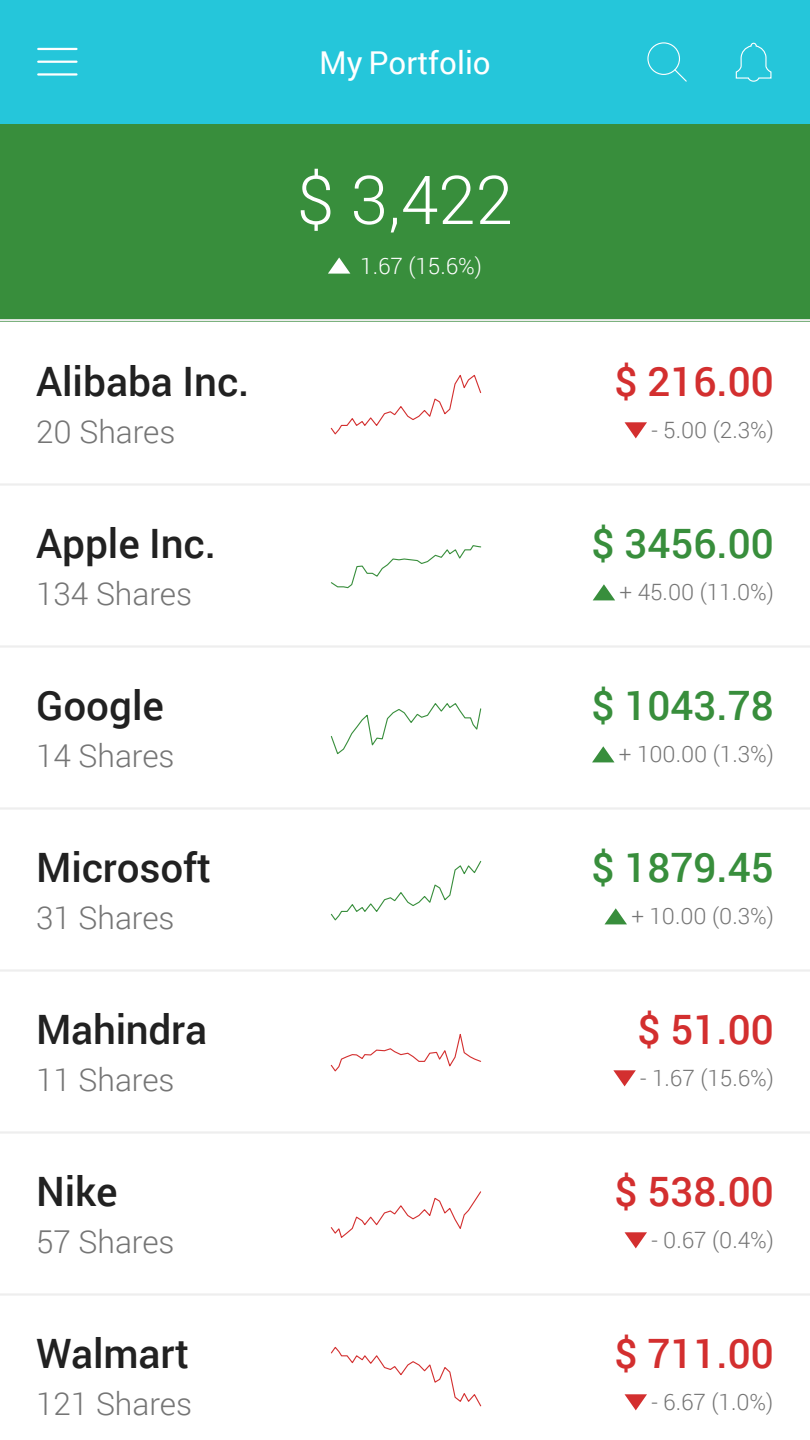
<style>
.page{position:relative;width:810px;height:1440px;background:#fff}
.page>*{position:absolute;margin:0;border:0;box-sizing:border-box;transform-origin:0 0}
.t1{font:300 67.5px "Roboto";color:#fff}
.t2{font:500 40.5px "Roboto";color:#212121}
.t3{font:500 40.5px "Roboto";color:#d32f2f}
.t4{font:500 40.5px "Roboto";color:#388e3c}
.t5{font:300 31.5px "Roboto";color:#757575}
.t6{font:31.5px "Roboto";color:#fff}
.t7{font:300 22.5px "Roboto";color:#757575}
.t8{font:300 22.5px "Roboto";color:#fff}
</style>
<div class="page">
<div style="left:0;top:72px;width:810px;height:249px;background:#388e3c"></div>
<div style="left:0;top:0;width:810px;height:124px;background:#25c6da"></div>
<hr style="left:38px;top:61px;width:38px;height:2px;background:#fff">
<hr style="left:38px;top:48px;width:38px;height:2px;background:#fff">
<hr style="left:38px;top:73px;width:38px;height:3px;background:#fff">
<hr style="left:0;top:483px;width:810px;height:3px;background:#eee">
<hr style="left:0;top:645px;width:810px;height:3px;background:#eee">
<hr style="left:0;top:807px;width:810px;height:3px;background:#eee">
<hr style="left:0;top:969px;width:810px;height:3px;background:#eee">
<svg style="left:625px;top:1232px;width:22px;height:16px"></svg>
<svg style="left:330px;top:1191px;width:151px;height:47px"></svg>
<svg style="left:592px;top:746px;width:22px;height:16px"></svg>
<svg style="left:330px;top:703px;width:152px;height:52px"></svg>
<hr style="left:0;top:1131px;width:810px;height:3px;background:#eee">
<hr style="left:0;top:1293px;width:810px;height:3px;background:#eee">
<svg style="left:605px;top:908px;width:22px;height:16px"></svg>
<svg style="left:330px;top:860px;width:152px;height:61px"></svg>
<svg style="left:613px;top:1070px;width:23px;height:16px"></svg>
<svg style="left:330px;top:1034px;width:152px;height:38px"></svg>
<svg style="left:331px;top:1346px;width:151px;height:61px"></svg>
<svg style="left:625px;top:1394px;width:22px;height:16px"></svg>
<svg style="left:625px;top:422px;width:22px;height:16px"></svg>
<svg style="left:330px;top:374px;width:152px;height:61px"></svg>
<svg style="left:593px;top:584px;width:22px;height:16px"></svg>
<svg style="left:330px;top:545px;width:152px;height:44px"></svg>
<div style="left:647px;top:42px;width:33px;height:33px;border:1px solid #fff;border-radius:50%"></div>
<svg style="left:673px;top:68px;width:14px;height:14px"></svg>
<svg style="left:735px;top:42px;width:37px;height:40px"></svg>
<hr style="left:0;top:319px;width:810px;height:2px;background:#eee">
<svg style="left:328px;top:257px;width:22px;height:17px"></svg>
<h3 class="t6" style="left:319px;top:40px;width:173px">My Portfolio</h3>
<h1 class="t1" style="left:297px;top:153px;width:218px">$ 3,422</h1>
<p class="t8" style="left:360px;top:250px;width:123px">1.67 (15.6%)</p>
<h2 class="t2" style="left:36px;top:354px;width:215px">Alibaba Inc.</h2>
<h2 class="t3" style="left:615px;top:354px;width:161px">$ 216.00</h2>
<p class="t7" style="left:651px;top:415px;width:124px">- 5.00 (2.3%)</p>
<h3 class="t5" style="left:36px;top:410px;width:141px">20 Shares</h3>
<h2 class="t2" style="left:36px;top:516px;width:182px">Apple Inc.</h2>
<h2 class="t4" style="left:591px;top:516px;width:184px">$ 3456.00</h2>
<p class="t7" style="left:620px;top:577px;width:156px">+ 45.00 (11.0%)</p>
<h3 class="t5" style="left:36px;top:572px;width:158px">134 Shares</h3>
<h2 class="t2" style="left:36px;top:678px;width:130px">Google</h2>
<h2 class="t4" style="left:591px;top:678px;width:184px">$ 1043.78</h2>
<p class="t7" style="left:619px;top:739px;width:157px">+ 100.00 (1.3%)</p>
<h3 class="t5" style="left:36px;top:734px;width:140px">14 Shares</h3>
<h2 class="t2" style="left:36px;top:840px;width:177px">Microsoft</h2>
<h2 class="t4" style="left:591px;top:840px;width:184px">$ 1879.45</h2>
<p class="t7" style="left:631px;top:901px;width:144px">+ 10.00 (0.3%)</p>
<h3 class="t5" style="left:36px;top:896px;width:140px">31 Shares</h3>
<h2 class="t2" style="left:36px;top:1002px;width:173px">Mahindra</h2>
<h2 class="t3" style="left:638px;top:1002px;width:138px">$ 51.00</h2>
<p class="t7" style="left:640px;top:1063px;width:135px">- 1.67 (15.6%)</p>
<h3 class="t5" style="left:36px;top:1058px;width:140px">11 Shares</h3>
<h2 class="t2" style="left:36px;top:1164px;width:83px">Nike</h2>
<h2 class="t3" style="left:615px;top:1164px;width:161px">$ 538.00</h2>
<p class="t7" style="left:651px;top:1225px;width:124px">- 0.67 (0.4%)</p>
<h3 class="t5" style="left:36px;top:1220px;width:140px">57 Shares</h3>
<h2 class="t2" style="left:36px;top:1326px;width:155px">Walmart</h2>
<h2 class="t3" style="left:615px;top:1326px;width:161px">$ 711.00</h2>
<p class="t7" style="left:651px;top:1387px;width:123px">- 6.67 (1.0%)</p>
<h3 class="t5" style="left:36px;top:1382px;width:158px">121 Shares</h3>
</div>
